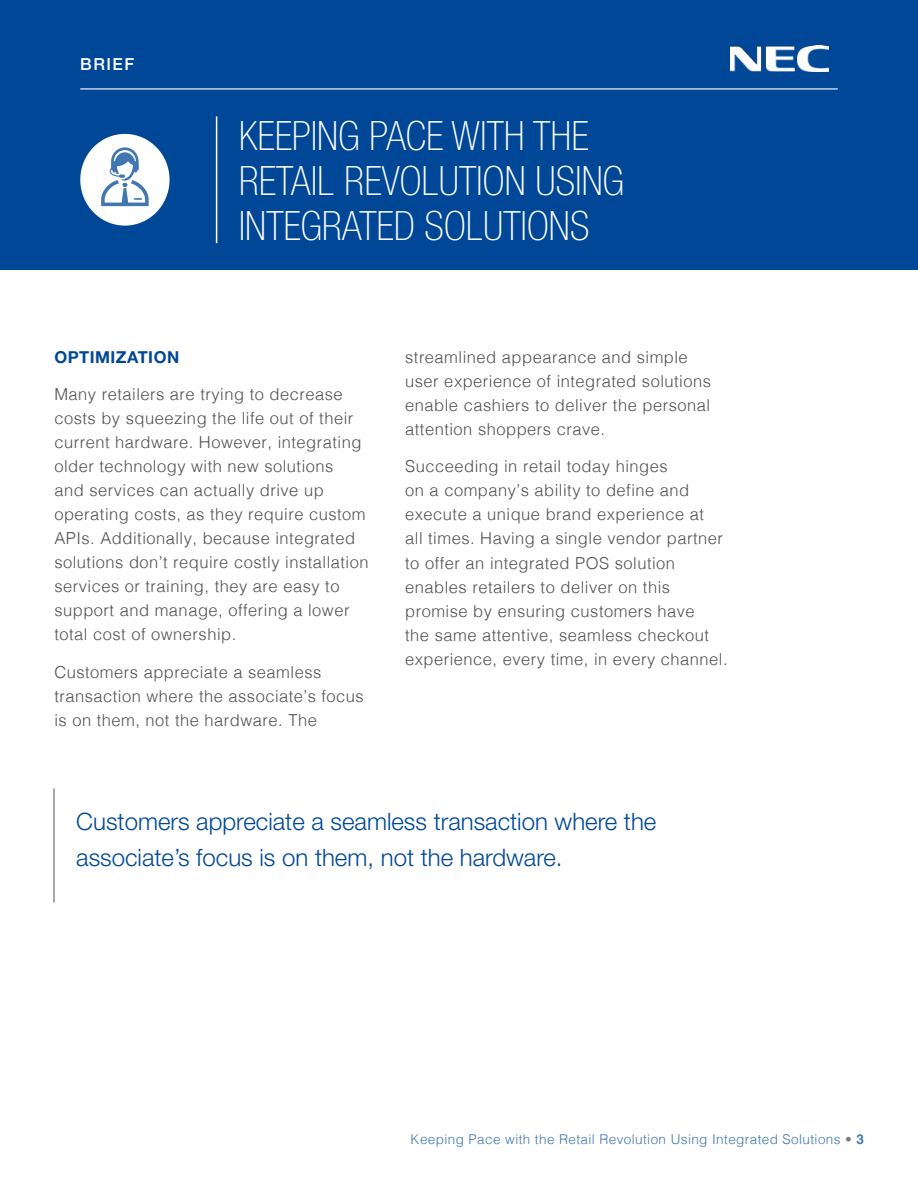
<style>
.page{position:relative;width:918px;height:1188px;background:#fff}
.page>*{position:absolute;margin:0;border:0;box-sizing:border-box;transform-origin:0 0}
.t1{font:100 condensed 40.5px/45px "Helvetica Neue LT Std";color:#fff}
.t2{font:300 24px/36px "Helvetica Neue LT Std";color:#004897}
.t3{font:300 16.5px/24px "Helvetica";letter-spacing:.03em;color:#4e4f51}
.t4{font:700 16.5px "Helvetica Neue LT Std";letter-spacing:.03em;color:#004897}
.t5{font:500 16.5px "Helvetica Neue";letter-spacing:.09em;color:#fff}
.t6{font:300 13.5px "Helvetica";letter-spacing:.03em;color:#4076b1}
.s1{font-family:"Helvetica Neue LT Std";font-weight:100;font-stretch:condensed;color:#7a7b7c}
.s2{font-weight:700}
</style>
<div class="page">
<div style="left:0;top:0;width:918px;height:270px;background:#004897"></div>
<hr style="left:80px;top:88px;width:758px;height:1px;background:#fff">
<hr style="left:216px;top:116px;width:1px;height:127px;background:#fff">
<div style="left:80px;top:134px;width:90px;height:92px;background:#fff;border-radius:50%"></div>
<svg style="left:101px;top:147px;width:48px;height:59px"></svg>
<hr style="left:54px;top:788px;width:1px;height:115px;background:#4e4f51">
<p class="t5" style="left:80px;top:50px;width:55px">BRIEF</p>
<h1 class="t1" style="left:239px;top:113px;width:387px">KEEPING PACE WITH THE<br>RETAIL REVOLUTION USING<br>INTEGRATED SOLUTIONS</h1>
<p class="t4" style="left:54px;top:347px;width:126px">OPTIMIZATION</p>
<p class="t3" style="left:54px;top:381px;width:316px">Many retailers are trying to decrease costs by squeezing the life out of their current hardware. However, integrating older technology with new solutions<br>and services can actually drive up operating costs, as they require custom APIs. Additionally, because integrated solutions don’t require costly installation services or training, they are easy to support and manage, offering a lower total cost of ownership.</p>
<p class="t3" style="left:54px;top:659px;width:311px">Customers appreciate a seamless transaction where the associate’s focus is on them, not the hardware. The</p>
<p class="t3" style="left:405px;top:344px;width:307px">streamlined appearance and simple user experience of integrated solutions enable cashiers to deliver the personal attention shoppers crave.</p>
<p class="t3" style="left:405px;top:453px;width:324px">Succeeding in retail today hinges<br>on a company’s ability to define and execute a unique brand experience at<br>all times. Having a single vendor partner to offer an integrated POS solution enables retailers to deliver on this promise by ensuring customers have<br>the same attentive, seamless checkout experience, every time, in every channel.</p>
<h2 class="t2" style="left:76px;top:803px;width:582px">Customers appreciate a seamless transaction where the associate’s focus is on them, not the hardware.</h2>
<p class="t6" style="left:411px;top:1128px;width:455px">Keeping Pace with the Retail Revolution Using Integrated Solutions <span class="s1">•</span> <span class="s2">3</span></p>
</div>
